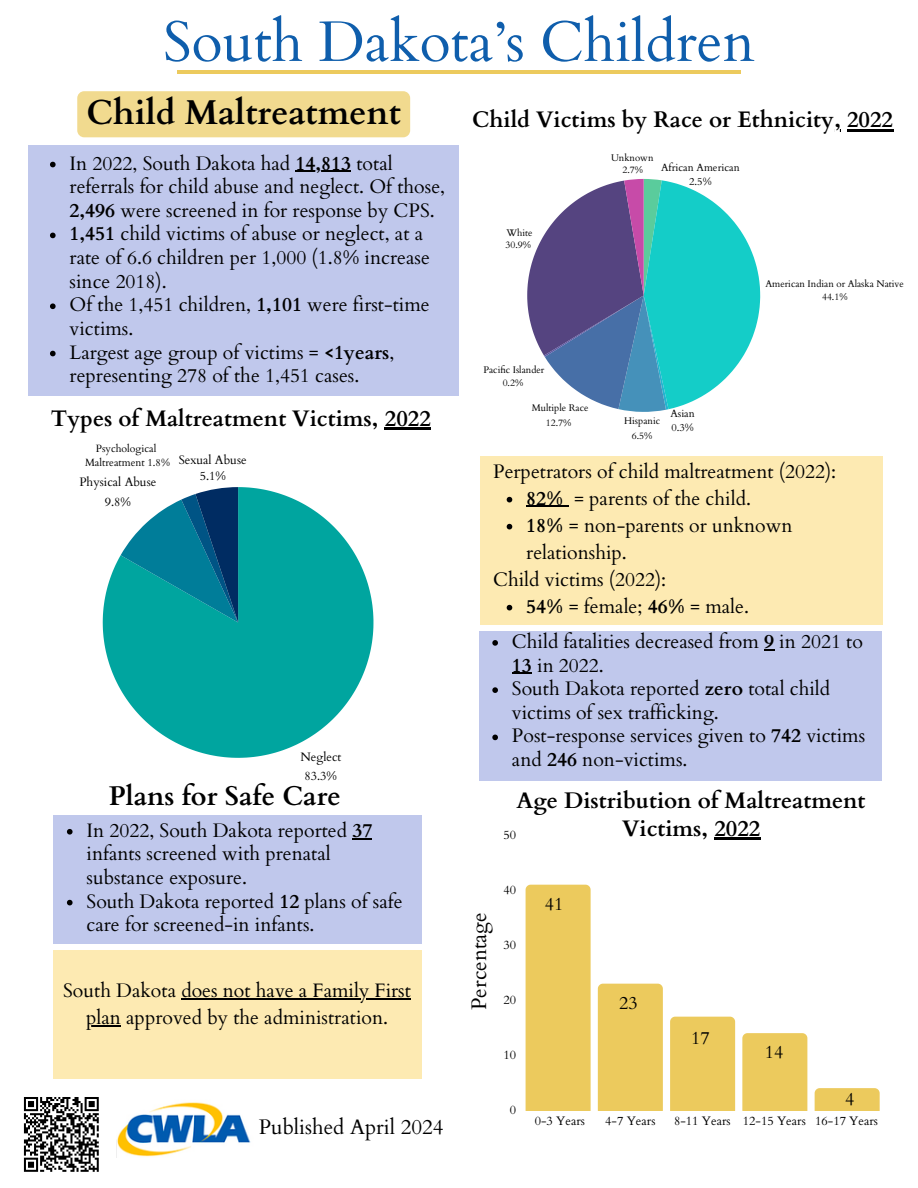
<style>
.page{position:relative;width:918px;height:1188px;background:#fff}
.page>*{position:absolute;margin:0;border:0;box-sizing:border-box;transform-origin:0 0}
.t1{font:57px "Cardo";color:#0f5eac}
.t2{font:700 34.5px "Cardo";color:#000}
.t3{font:700 27px "Cardo";color:#000}
.t4{font:700 22.5px/28.2px "Cardo";color:#000;text-align:center}
.t5{font:21px "Cardo";color:#000}
.t6{font:19.5px/23.7px "Cardo";color:#000}
.t7{font:18px "Cardo";color:#000}
.t8{font:12.3px/19px "Cardo";color:#000;text-align:center}
.t9{font:10.5px/14px "Cardo";color:#000}
.t10{font:9.6px/12.6px "Cardo";color:#000;text-align:center}
.s1{font-weight:700}
</style>
<div class="page">
<div style="left:28px;top:145px;width:431px;height:251px;background:#c0c8ec"></div>
<svg style="left:527px;top:179px;width:233px;height:233px"></svg>
<svg style="left:103px;top:487px;width:270px;height:271px;fill:#00a59f"></svg>
<svg style="left:121px;top:487px;width:117px;height:135px;background:#278a9f"></svg>
<div style="left:53px;top:816px;width:369px;height:128px;background:#c0c8ec"></div>
<hr style="left:177px;top:70px;width:564px;height:3px;background:#ecca5d">
<img style="left:117px;top:1102px;width:134px;height:55px">
<svg style="left:50px;top:162px;width:6px;height:5px"></svg>
<hr style="left:296px;top:171px;width:55px;height:1px;background:#000">
<svg style="left:50px;top:233px;width:6px;height:5px"></svg>
<svg style="left:50px;top:303px;width:6px;height:6px"></svg>
<svg style="left:50px;top:351px;width:6px;height:5px"></svg>
<hr style="left:385px;top:428px;width:46px;height:2px;background:#000">
<svg style="left:67px;top:829px;width:6px;height:6px"></svg>
<svg style="left:352px;top:838px;width:20px;height:1px"></svg>
<svg style="left:67px;top:900px;width:6px;height:5px"></svg>
<hr style="left:847px;top:129px;width:46px;height:3px;background:#000">
<div style="left:77px;top:91px;width:333px;height:46px;background:#f1da8f;border-radius:7px"></div>
<div style="left:481px;top:457px;width:402px;height:168px;background:#fdeab2"></div>
<svg style="left:507px;top:497px;width:5px;height:5px"></svg>
<hr style="left:526px;top:506px;width:38px;height:1px;background:#000">
<svg style="left:507px;top:524px;width:5px;height:5px"></svg>
<svg style="left:507px;top:605px;width:5px;height:5px"></svg>
<div style="left:53px;top:950px;width:369px;height:128px;background:#fdeab2"></div>
<hr style="left:181px;top:998px;width:230px;height:1px;background:#000">
<hr style="left:86px;top:1025px;width:35px;height:1px;background:#000">
<div style="left:479px;top:632px;width:402px;height:149px;background:#c0c8ec"></div>
<svg style="left:492px;top:640px;width:6px;height:6px"></svg>
<svg style="left:512px;top:673px;width:20px;height:1px"></svg>
<svg style="left:492px;top:687px;width:6px;height:6px"></svg>
<svg style="left:492px;top:735px;width:6px;height:5px"></svg>
<div style="left:526px;top:885px;width:65px;height:225px;background:#ecca5d"></div>
<div style="left:598px;top:984px;width:65px;height:126px;background:#ecca5d"></div>
<div style="left:670px;top:1017px;width:65px;height:93px;background:#ecca5d"></div>
<div style="left:742px;top:1033px;width:65px;height:77px;background:#ecca5d"></div>
<svg style="left:815px;top:1088px;width:65px;height:22px"></svg>
<hr style="left:714px;top:837px;width:46px;height:2px;background:#000">
<svg style="left:23px;top:1097px;width:76px;height:75px"></svg>
<h1 class="t1" style="left:163px;top:5px;width:593px">South Dakota’s Children</h1>
<p class="t2" style="left:87px;top:90px;width:316px">Child Maltreatment</p>
<h2 class="t6" style="left:70px;top:152px;width:325px">In 2022, South Dakota had <span class="s1">14,813</span> total</h2>
<p class="t6" style="left:70px;top:175px;width:377px">referrals for child abuse and neglect. Of those,<br><span class="s1">2,496</span> were screened in for response by CPS.<br><span class="s1">1,451</span> child victims of abuse or neglect, at a</p>
<p class="t6" style="left:70px;top:246px;width:362px">rate of 6.6 children per 1,000 (1.8% increase since 2018).<br>Of the 1,451 children, <span class="s1">1,101</span> were first-time</p>
<p class="t6" style="left:70px;top:317px;width:326px">victims.<br>Largest age group of victims = <span class="s1">&lt;1years</span>,</p>
<p class="t6" style="left:70px;top:364px;width:291px">representing 278 of the 1,451 cases.</p>
<h4 class="t4" style="left:51px;top:404px;width:381px">Types of Maltreatment Victims, 2022</h4>
<p class="t9" style="left:96px;top:442px;width:62px">Psychological</p>
<p class="t9" style="left:85px;top:456px;width:86px">Maltreatment 1.8%</p>
<p class="t8" style="left:79px;top:473px;width:79px">Physical Abuse<br>9.8%</p>
<p class="t8" style="left:179px;top:453px;width:69px;line-height:15.5px">Sexual Abuse<br>5.1%</p>
<p class="t8" style="left:300px;top:747px;width:43px">Neglect<br>83.3%</p>
<p class="t3" style="left:109px;top:778px;width:234px">Plans for Safe Care</p>
<p class="t6" style="left:87px;top:819px;width:287px">In 2022, South Dakota reported <span class="s1">37 </span>infants screened with prenatal substance exposure.</p>
<p class="t6" style="left:87px;top:890px;width:318px">South Dakota reported <span class="s1">12</span> plans of safe care for screened-in infants.</p>
<p class="t6" style="left:63px;top:979px;width:349px">South Dakota does not have a Family First</p>
<h6 class="t6" style="left:86px;top:1006px;width:303px">plan approved by the administration.</h6>
<h6 class="t5" style="left:259px;top:1113px;width:186px">Published April 2024</h6>
<h3 class="t4" style="left:472px;top:106px;width:422px">Child Victims by Race or Ethnicity, 2022</h3>
<p class="t10" style="left:506px;top:226px;width:29px;text-align:left">White<br>30.9%</p>
<p class="t10" style="left:611px;top:152px;width:44px">Unknown<br>2.7%</p>
<p class="t9" style="left:661px;top:161px;width:80px">African American</p>
<h5 class="t9" style="left:689px;top:175px;width:24px">2.5%</h5>
<p class="t10" style="left:765px;top:278px;width:140px">American Indian or Alaska Native<br>44.1%</p>
<p class="t10" style="left:483px;top:364px;width:63px">Pacific Islander<br>0.2%</p>
<p class="t10" style="left:532px;top:401px;width:58px;line-height:14.9px">Multiple Race<br>12.7%</p>
<p class="t10" style="left:624px;top:414px;width:37px;line-height:14.9px">Hispanic<br>6.5%</p>
<p class="t9" style="left:670px;top:407px;width:26px">Asian<br>0.3%</p>
<p class="t6" style="left:493px;top:460px;width:344px">Perpetrators of child maltreatment (2022):</p>
<h5 class="t6" style="left:526px;top:487px;width:226px"><span class="s1">82%</span> = parents of the child.</h5>
<h4 class="t6" style="left:526px;top:514px;width:268px"><span class="s1">18%</span> = non-parents or unknown</h4>
<p class="t6" style="left:526px;top:541px;width:102px">relationship.</p>
<p class="t6" style="left:493px;top:568px;width:175px">Child victims (2022):</p>
<p class="t6" style="left:526px;top:595px;width:224px"><span class="s1">54%</span> = female; <span class="s1">46%</span> = male.</p>
<h6 class="t6" style="left:512px;top:630px;width:353px">Child fatalities decreased from <span class="s1">9</span> in 2021 to<br><span class="s1">13</span> in 2022.</h6>
<p class="t6" style="left:512px;top:677px;width:320px">South Dakota reported <span class="s1">zero</span> total child victims of sex trafficking.</p>
<p class="t6" style="left:512px;top:724px;width:355px">Post-response services given to <span class="s1">742</span> victims and <span class="s1">246</span> non-victims.</p>
<p class="t4" style="left:517px;top:787px;width:350px">Age Distribution of Maltreatment<br>Victims, 2022</p>
<p class="t8" style="left:504px;top:826px;width:14px">50</p>
<p class="t5" style="left:465px;top:1010px;width:99px;rotate:-90deg">Percentage</p>
<p class="t8" style="left:504px;top:881px;width:14px">40</p>
<p class="t8" style="left:504px;top:936px;width:14px">30</p>
<p class="t8" style="left:504px;top:991px;width:14px">20</p>
<p class="t8" style="left:504px;top:1046px;width:14px">10</p>
<p class="t8" style="left:510px;top:1101px;width:8px">0</p>
<h4 class="t7" style="left:545px;top:892px;width:20px">41</h4>
<p class="t7" style="left:619px;top:991px;width:20px">23</p>
<p class="t7" style="left:691px;top:1026px;width:20px">17</p>
<p class="t7" style="left:765px;top:1040px;width:20px">14</p>
<p class="t7" style="left:845px;top:1088px;width:11px">4</p>
<p class="t8" style="left:535px;top:1112px;width:52px">0-3 Years</p>
<p class="t8" style="left:605px;top:1112px;width:52px">4-7 Years</p>
<p class="t8" style="left:674px;top:1112px;width:205px">8-11 Years 12-15 Years 16-17 Years</p>
</div>
